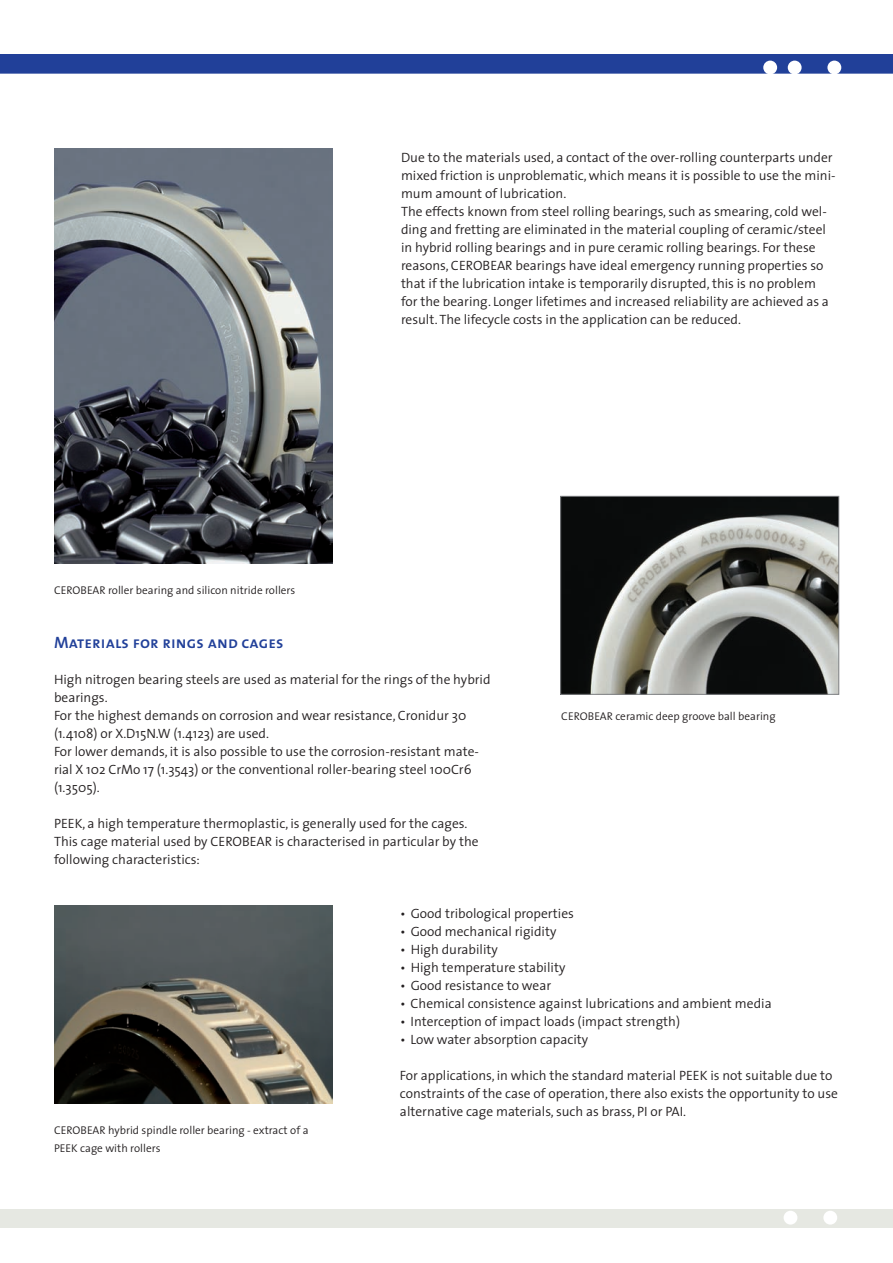
<style>
.page{position:relative;width:893px;height:1263px;background:#fff}
.page>*{position:absolute;margin:0;border:0;box-sizing:border-box;transform-origin:0 0}
.t1{font:16.5px "The Sans Semi Bold Caps";letter-spacing:.01em;color:#214099}
.t2{font:300 13.5px/18px "The Sans";color:#231f20}
.t3{font:300 11.25px/18px "The Sans";color:#231f20}
</style>
<div class="page">
<div style="left:0;top:1209px;width:893px;height:19px;background:#e6e8e2"></div>
<div style="left:823px;top:1211px;width:14px;height:13px;background:#fff;border-radius:50%"></div>
<div style="left:784px;top:1211px;width:13px;height:13px;background:#fff;border-radius:50%"></div>
<div style="left:1px;top:55px;width:891px;height:18px;background:#214099"></div>
<div style="left:0;top:54px;width:893px;height:20px;border:2px solid #214099"></div>
<div style="left:788px;top:61px;width:14px;height:13px;background:#fff;border-radius:50%"></div>
<div style="left:827px;top:61px;width:14px;height:13px;background:#fff;border-radius:50%"></div>
<div style="left:763px;top:61px;width:14px;height:13px;background:#fff;border-radius:50%"></div>
<img style="left:54px;top:906px;width:278px;height:197px">
<img style="left:562px;top:498px;width:275px;height:194px">
<div style="left:560px;top:496px;width:279px;height:198px;border:1px solid #808285"></div>
<img style="left:54px;top:149px;width:279px;height:414px">
<p class="t3" style="left:54px;top:581px;width:243px">CEROBEAR roller bearing and silicon nitride rollers</p>
<p class="t2" style="left:401px;top:148px;width:436px">Due to the materials used, a contact of the over-rolling counterparts under mixed friction is unproblematic, which means it is possible to use the mini&shy;mum amount of lubrication.<br>The effects known from steel rolling bearings, such as smearing, cold wel&shy;ding and fretting are eliminated in the material coupling of ceramic/steel in hybrid rolling bearings and in pure ceramic rolling bearings. For these reasons, CEROBEAR bearings have ideal emergency running properties so that if the lubrication intake is temporarily disrupted, this is no problem for the bearing. Longer lifetimes and increased reliability are achieved as a result. The lifecycle costs in the application can be reduced.</p>
<p class="t1" style="left:54px;top:629px;width:231px">Materials for rings and cages</p>
<p class="t2" style="left:54px;top:670px;width:438px">High nitrogen bearing steels are used as material for the rings of the hybrid bearings.<br>For the highest demands on corrosion and wear resistance, Cronidur 30 (1.4108) or X.D15N.W (1.4123) are used.<br>For lower demands, it is also possible to use the corrosion-resistant mate&shy;rial X 102 CrMo 17 (1.3543) or the conventional roller-bearing steel 100Cr6 (1.3505).</p>
<p class="t2" style="left:54px;top:814px;width:426px">PEEK, a high temperature thermoplastic, is generally used for the cages.<br>This cage material used by CEROBEAR is characterised in particular by the following characteristics:</p>
<p class="t3" style="left:561px;top:707px;width:216px">CEROBEAR ceramic deep groove ball bearing</p>
<p class="t3" style="left:54px;top:1121px;width:256px">CEROBEAR hybrid spindle roller bearing - extract of a<br>PEEK cage with rollers</p>
<p class="t2" style="left:400px;top:904px;width:175px">• Good tribological properties</p>
<p class="t2" style="left:400px;top:922px;width:158px">• Good mechanical rigidity</p>
<p class="t2" style="left:400px;top:940px;width:99px">• High durability</p>
<p class="t2" style="left:400px;top:958px;width:167px">• High temperature stability</p>
<p class="t2" style="left:400px;top:976px;width:153px">• Good resistance to wear</p>
<p class="t2" style="left:400px;top:994px;width:373px">• Chemical consistence against lubrications and ambient media</p>
<p class="t2" style="left:400px;top:1012px;width:282px">• Interception of impact loads (impact strength)</p>
<p class="t2" style="left:400px;top:1030px;width:190px">• Low water absorption capacity</p>
<p class="t2" style="left:400px;top:1066px;width:439px">For applications, in which the standard material PEEK is not suitable due to constraints of the case of operation, there also exists the opportunity to use alternative cage materials, such as brass, PI or PAI.</p>
</div>
